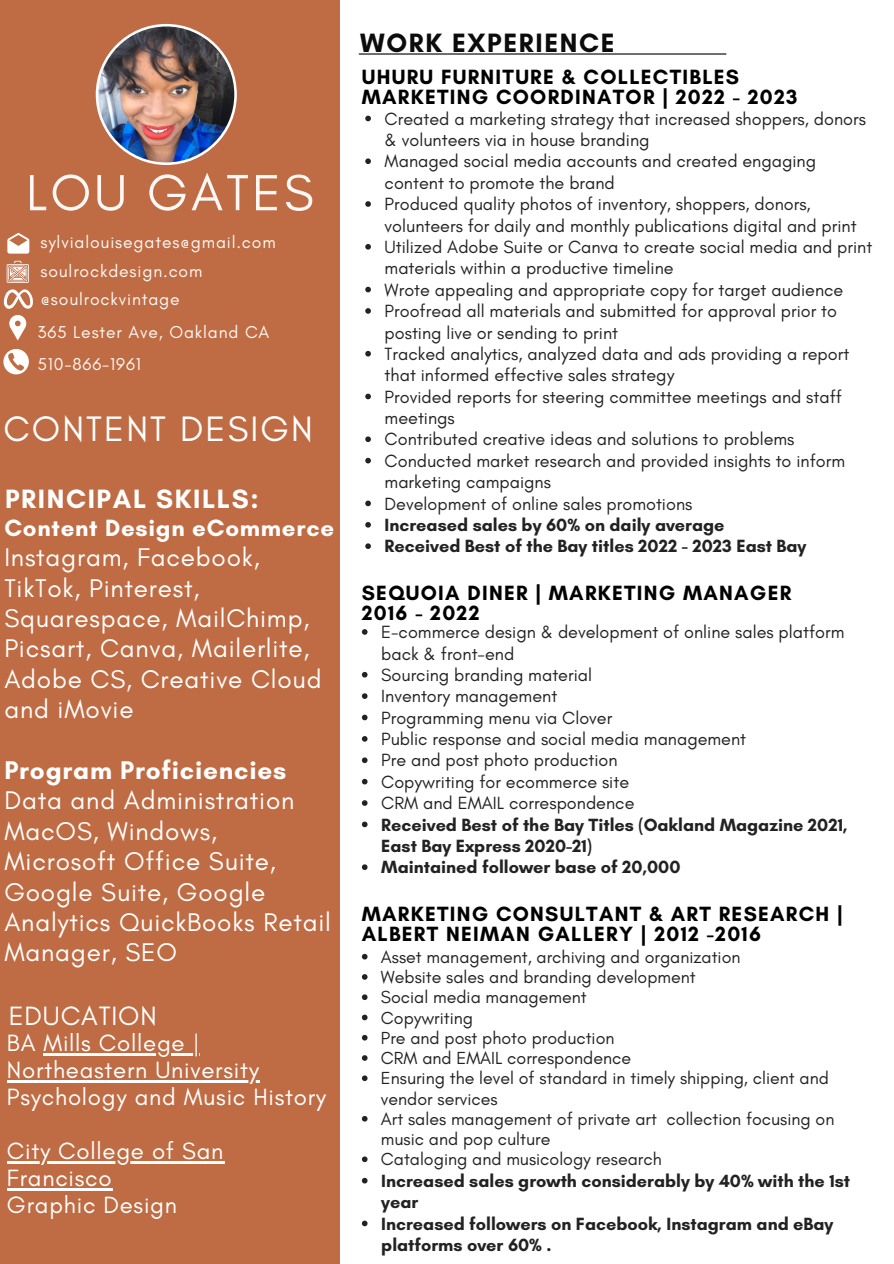
<style>
.page{position:relative;width:894px;height:1264px;background:#fff}
.page>*{position:absolute;margin:0;border:0;box-sizing:border-box;transform-origin:0 0}
.t1{font:51.75px "Glacial Indifference";letter-spacing:.06em;color:#fdf8f5}
.t2{font:36px "Glacial Indifference";letter-spacing:.06em;color:#fff}
.t3{font:700 27px "Glacial Indifference";letter-spacing:.06em;color:#fff}
.t4{font:700 27px "Glacial Indifference";letter-spacing:.06em;color:#0c0c0c}
.t5{font:27px "Glacial Indifference";letter-spacing:.03em;color:#fff}
.t6{font:26.1px/30.3px "Glacial Indifference";letter-spacing:.03em;color:#fff}
.t7{font:700 26.1px "Glacial Indifference";letter-spacing:.03em;color:#fff}
.t8{font:24px/27px "Glacial Indifference";letter-spacing:.03em;color:#fff}
.t9{font:700 24px "Glacial Indifference";letter-spacing:.03em;color:#fff}
.t10{font:700 21px/20.2px "Glacial Indifference";letter-spacing:.06em;color:#000}
.t11{font:18px/21.3px "Glacial Indifference";color:#222}
.t12{font:700 18px/21.3px "Glacial Indifference";color:#222}
.t13{font:17.85px/20.2px "Glacial Indifference";color:#222}
.t14{font:17.55px "Glacial Indifference";letter-spacing:.05em;color:#fdf8f5}
</style>
<div class="page">
<div style="left:0;top:0;width:339px;height:1262px;background:#bf6c44"></div>
<img style="left:96px;top:24px;width:141px;height:141px">
<svg style="left:9px;top:315px;width:17px;height:25px"></svg>
<svg style="left:7px;top:233px;width:22px;height:21px"></svg>
<svg style="left:4px;top:289px;width:29px;height:19px"></svg>
<svg style="left:7px;top:261px;width:22px;height:22px"></svg>
<hr style="left:359px;top:53px;width:367px;height:2px;background:#000">
<svg style="left:362px;top:953px;width:5px;height:6px"></svg>
<svg style="left:362px;top:974px;width:5px;height:5px"></svg>
<svg style="left:362px;top:994px;width:5px;height:6px"></svg>
<svg style="left:362px;top:1014px;width:5px;height:6px"></svg>
<svg style="left:362px;top:1034px;width:5px;height:6px"></svg>
<svg style="left:362px;top:1055px;width:5px;height:5px"></svg>
<svg style="left:362px;top:1075px;width:5px;height:6px"></svg>
<svg style="left:362px;top:1116px;width:5px;height:5px"></svg>
<svg style="left:362px;top:1156px;width:5px;height:6px"></svg>
<svg style="left:362px;top:1177px;width:5px;height:6px"></svg>
<svg style="left:362px;top:1220px;width:5px;height:6px"></svg>
<svg style="left:362px;top:629px;width:5px;height:5px"></svg>
<svg style="left:362px;top:672px;width:5px;height:5px"></svg>
<svg style="left:362px;top:693px;width:5px;height:6px"></svg>
<svg style="left:362px;top:714px;width:5px;height:6px"></svg>
<svg style="left:362px;top:736px;width:5px;height:5px"></svg>
<svg style="left:362px;top:757px;width:5px;height:6px"></svg>
<svg style="left:362px;top:778px;width:5px;height:6px"></svg>
<svg style="left:362px;top:800px;width:5px;height:5px"></svg>
<svg style="left:362px;top:821px;width:5px;height:6px"></svg>
<svg style="left:362px;top:864px;width:5px;height:6px"></svg>
<svg style="left:365px;top:116px;width:6px;height:5px"></svg>
<svg style="left:365px;top:158px;width:6px;height:6px"></svg>
<svg style="left:365px;top:201px;width:6px;height:6px"></svg>
<svg style="left:365px;top:244px;width:6px;height:5px"></svg>
<svg style="left:365px;top:287px;width:6px;height:5px"></svg>
<svg style="left:365px;top:308px;width:6px;height:6px"></svg>
<svg style="left:365px;top:351px;width:6px;height:5px"></svg>
<svg style="left:365px;top:393px;width:6px;height:6px"></svg>
<svg style="left:365px;top:436px;width:6px;height:6px"></svg>
<svg style="left:365px;top:458px;width:6px;height:5px"></svg>
<svg style="left:365px;top:500px;width:6px;height:6px"></svg>
<svg style="left:365px;top:522px;width:6px;height:5px"></svg>
<svg style="left:365px;top:543px;width:6px;height:6px"></svg>
<svg style="left:3px;top:349px;width:26px;height:25px"></svg>
<hr style="left:43px;top:1053px;width:157px;height:2px;background:#fff">
<hr style="left:7px;top:1080px;width:253px;height:2px;background:#fff">
<hr style="left:7px;top:1161px;width:217px;height:2px;background:#fff">
<hr style="left:7px;top:1188px;width:105px;height:2px;background:#fff">
<p class="t1" style="left:26px;top:161px;width:289px">LOU GATES</p>
<p class="t14" style="left:40px;top:231px;width:237px">sylvialouisegates@gmail.com</p>
<p class="t14" style="left:40px;top:261px;width:163px">soulrockdesign.com</p>
<p class="t14" style="left:40px;top:289px;width:141px">@soulrockvintage</p>
<p class="t14" style="left:37px;top:321px;width:233px">365 Lester Ave, Oakland CA</p>
<p class="t14" style="left:37px;top:353px;width:105px">510-866-1961</p>
<p class="t2" style="left:3px;top:407px;width:311px">CONTENT DESIGN</p>
<p class="t3" style="left:5px;top:482px;width:255px">PRINCIPAL SKILLS:</p>
<p class="t9" style="left:4px;top:513px;width:331px">Content Design eCommerce</p>
<p class="t6" style="left:4px;top:542px;width:307px">Instagram, Facebook,<br>TikTok, Pinterest,<br>Squarespace, MailChimp,<br>Picsart, Canva, Mailerlite,</p>
<p class="t6" style="left:4px;top:663px;width:318px">Adobe CS, Creative Cloud and iMovie</p>
<p class="t7" style="left:4px;top:754px;width:283px">Program Proficiencies</p>
<p class="t6" style="left:4px;top:785px;width:291px">Data and Administration</p>
<p class="t6" style="left:4px;top:815px;width:328px">MacOS, Windows,<br>Microsoft Office Suite,<br>Google Suite, Google<br>Analytics QuickBooks Retail<br>Manager, SEO</p>
<p class="t5" style="left:9px;top:999px;width:149px">EDUCATION</p>
<p class="t8" style="left:7px;top:1029px;width:253px">BA Mills College |<br>Northeastern University</p>
<p class="t8" style="left:7px;top:1083px;width:320px">Psychology and Music History</p>
<p class="t8" style="left:7px;top:1137px;width:218px">City College of San<br>Francisco</p>
<p class="t8" style="left:7px;top:1191px;width:171px">Graphic Design</p>
<p class="t4" style="left:360px;top:26px;width:256px">WORK EXPERIENCE</p>
<p class="t10" style="left:361px;top:66px;width:379px">UHURU FURNITURE &amp; COLLECTIBLES</p>
<p class="t10" style="left:361px;top:87px;width:437px">MARKETING COORDINATOR | 2022 - 2023</p>
<p class="t11" style="left:384px;top:108px;width:482px">Created a marketing strategy that increased shoppers, donors &amp; volunteers via in house branding</p>
<p class="t11" style="left:384px;top:150px;width:433px">Managed social media accounts and created engaging content to promote the brand</p>
<p class="t11" style="left:384px;top:193px;width:473px">Produced quality photos of inventory, shoppers, donors, volunteers for daily and monthly publications digital and print</p>
<p class="t11" style="left:384px;top:236px;width:489px">Utilized Adobe Suite or Canva to create social media and print materials within a productive timeline</p>
<p class="t11" style="left:384px;top:279px;width:460px">Wrote appealing and appropriate copy for target audience</p>
<p class="t11" style="left:384px;top:300px;width:454px">Proofread all materials and submitted for approval prior to posting live or sending to print</p>
<p class="t11" style="left:384px;top:343px;width:466px">Tracked analytics, analyzed data and ads providing a report that informed effective sales strategy</p>
<p class="t11" style="left:384px;top:386px;width:459px">Provided reports for steering committee meetings and staff meetings</p>
<p class="t11" style="left:384px;top:428px;width:411px">Contributed creative ideas and solutions to problems</p>
<p class="t11" style="left:384px;top:450px;width:462px">Conducted market research and provided insights to inform marketing campaigns</p>
<p class="t11" style="left:384px;top:492px;width:309px">Development of online sales promotions</p>
<p class="t12" style="left:384px;top:514px;width:341px">Increased sales by 60% on daily average</p>
<p class="t12" style="left:384px;top:535px;width:423px">Received Best of the Bay titles 2022 - 2023 East Bay</p>
<p class="t10" style="left:361px;top:582px;width:431px">SEQUOIA DINER | MARKETING MANAGER<br>2016 - 2022</p>
<p class="t11" style="left:381px;top:621px;width:464px">E-commerce design &amp; development of online sales platform back &amp; front-end</p>
<p class="t11" style="left:381px;top:664px;width:212px">Sourcing branding material</p>
<p class="t11" style="left:381px;top:685px;width:177px">Inventory management</p>
<p class="t11" style="left:381px;top:706px;width:232px">Programming menu via Clover</p>
<p class="t11" style="left:381px;top:728px;width:366px">Public response and social media management</p>
<p class="t11" style="left:381px;top:749px;width:238px">Pre and post photo production</p>
<p class="t11" style="left:381px;top:771px;width:249px">Copywriting for ecommerce site</p>
<p class="t11" style="left:381px;top:792px;width:255px">CRM and EMAIL correspondence</p>
<p class="t12" style="left:381px;top:813px;width:467px">Received Best of the Bay Titles (Oakland Magazine 2021,<br>East Bay Express 2020-21)</p>
<p class="t12" style="left:381px;top:856px;width:300px">Maintained follower base of 20,000</p>
<p class="t10" style="left:361px;top:903px;width:482px">MARKETING CONSULTANT &amp; ART RESEARCH |<br>ALBERT NEIMAN GALLERY | 2012 -2016</p>
<p class="t13" style="left:381px;top:946px;width:361px">Asset management, archiving and organization</p>
<p class="t13" style="left:381px;top:966px;width:316px">Website sales and branding development</p>
<p class="t13" style="left:381px;top:987px;width:207px">Social media management</p>
<p class="t13" style="left:381px;top:1007px;width:94px">Copywriting</p>
<p class="t13" style="left:381px;top:1027px;width:235px">Pre and post photo production</p>
<p class="t13" style="left:381px;top:1047px;width:252px">CRM and EMAIL correspondence</p>
<p class="t13" style="left:381px;top:1068px;width:449px">Ensuring the level of standard in timely shipping, client and vendor services</p>
<p class="t13" style="left:381px;top:1108px;width:455px">Art sales management of private art collection focusing on music and pop culture</p>
<p class="t13" style="left:381px;top:1149px;width:282px">Cataloging and musicology research</p>
<p class="t12" style="left:381px;top:1169px;width:470px">Increased sales growth considerably by 40% with the 1st year</p>
<p class="t12" style="left:381px;top:1212px;width:453px">Increased followers on Facebook, Instagram and eBay platforms over 60% .</p>
</div>
